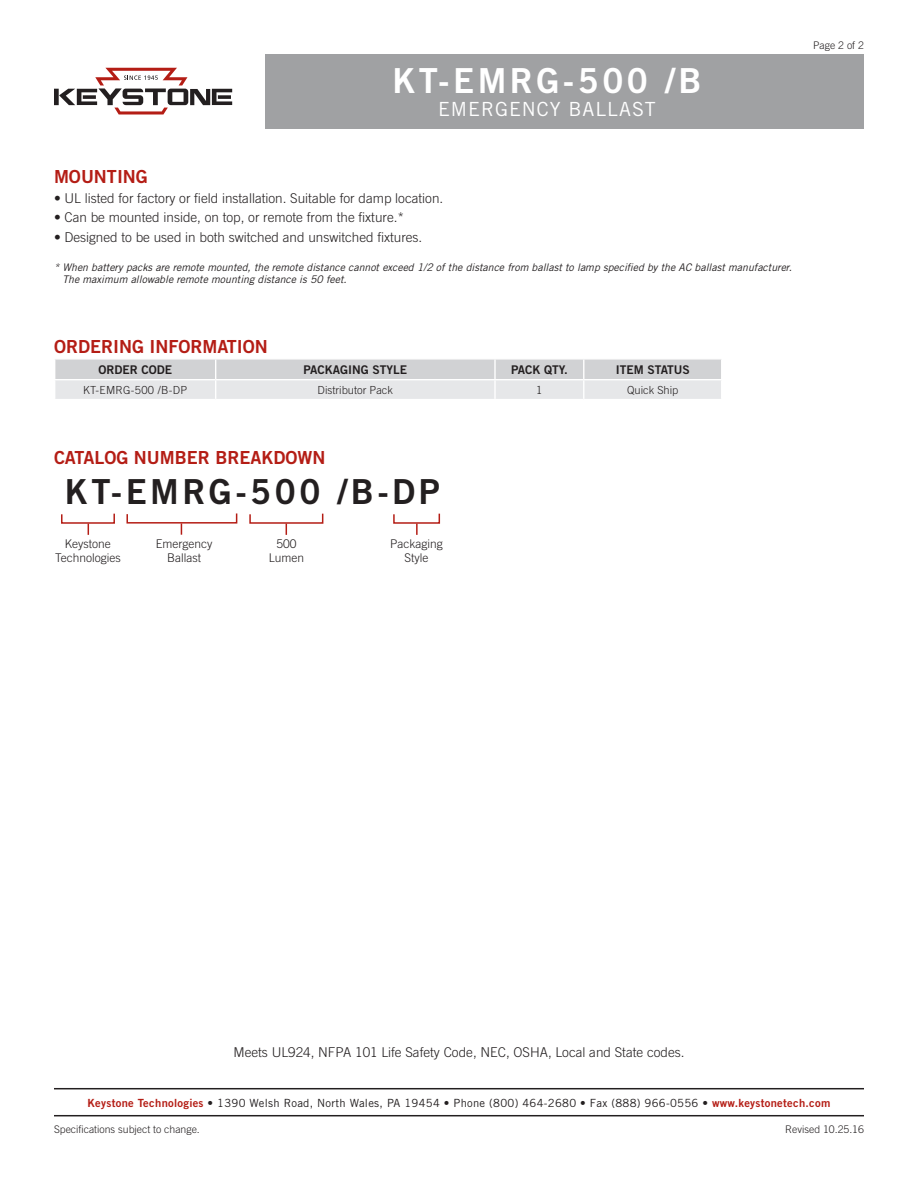
<style>
.page{position:relative;width:918px;height:1188px;background:#fff}
.page>*{position:absolute;margin:0;border:0;box-sizing:border-box;transform-origin:0 0}
.t1{font:34.5px "Trade Gothic Bold Two";letter-spacing:.1em;color:#231f20}
.t2{font:34.5px "Trade Gothic Bold Two";letter-spacing:.1em;color:#fff}
.t3{font:19.5px "Trade Gothic";letter-spacing:.05em;color:#fff}
.t4{font:18px "Trade Gothic Bold Two";color:#b41d15}
.t5{font:300 13.5px "Trade Gothic";color:#231f20}
.t6{font:300 12px/14.4px "Trade Gothic";color:#231f20;text-align:center}
.t7{font:12px "Trade Gothic Bold Two";color:#231f20}
.t8{font:11.25px "Trade Gothic";letter-spacing:.025em;color:#231f20}
.t9{font:300 11.1px "Trade Gothic";color:#231f20}
.t10{font:300 11.1px "Trade Gothic";letter-spacing:.025em;color:#231f20}
.t11{font:italic 10.5px/12.6px "Trade Gothic";color:#231f20}
.t12{font:300 10.5px "Trade Gothic";color:#231f20}
.s1{font-family:"Trade Gothic Bold Two";color:#b41d15}
.s2{font-family:"Trade Gothic Bold Two"}
</style>
<div class="page">
<svg style="left:55px;top:359px;width:666px;height:40px;background:#dddee0"></svg>
<svg style="left:61px;top:513px;width:54px;height:22px"></svg>
<svg style="left:249px;top:513px;width:75px;height:22px"></svg>
<svg style="left:126px;top:513px;width:112px;height:22px"></svg>
<svg style="left:393px;top:513px;width:48px;height:22px"></svg>
<div style="left:266px;top:54px;width:598px;height:74px;background:#a0a1a3"></div>
<svg style="left:54px;top:68px;width:178px;height:47px"></svg>
<hr style="left:54px;top:1115px;width:810px;height:1px;background:#231f20">
<hr style="left:54px;top:1088px;width:810px;height:1px;background:#231f20">
<p class="t2" style="left:392px;top:59px;width:311px">KT-EMRG-500 /B</p>
<p class="t3" style="left:438px;top:98px;width:219px">EMERGENCY BALLAST</p>
<p class="t4" style="left:54px;top:166px;width:95px">MOUNTING</p>
<p class="t5" style="left:54px;top:190px;width:391px">• UL listed for factory or field installation. Suitable for damp location.</p>
<p class="t5" style="left:54px;top:210px;width:352px">• Can be mounted inside, on top, or remote from the fixture.*</p>
<p class="t5" style="left:54px;top:229px;width:370px">• Designed to be used in both switched and unswitched fixtures.</p>
<p class="t11" style="left:62px;top:260px;width:731px;text-indent:-8px">* When battery packs are remote mounted, the remote distance cannot exceed 1/2 of the distance from ballast to lamp specified by the AC ballast manufacturer.<br>The maximum allowable remote mounting distance is 50 feet.</p>
<p class="t4" style="left:54px;top:335px;width:215px">ORDERING INFORMATION</p>
<p class="t7" style="left:98px;top:362px;width:75px">ORDER CODE</p>
<p class="t7" style="left:304px;top:362px;width:105px">PACKAGING STYLE</p>
<p class="t7" style="left:511px;top:362px;width:58px">PACK QTY.</p>
<p class="t7" style="left:616px;top:362px;width:75px">ITEM STATUS</p>
<p class="t10" style="left:83px;top:383px;width:106px">KT-EMRG-500 /B-DP</p>
<p class="t9" style="left:318px;top:383px;width:77px">Distributor Pack</p>
<p class="t9" style="left:536px;top:383px;width:8px">1</p>
<p class="t9" style="left:627px;top:383px;width:53px">Quick Ship</p>
<p class="t4" style="left:54px;top:446px;width:273px">CATALOG NUMBER BREAKDOWN</p>
<p class="t1" style="left:65px;top:471px;width:376px">KT-EMRG-500 /B-DP</p>
<p class="t6" style="left:55px;top:536px;width:67px">Keystone<br>Technologies</p>
<p class="t6" style="left:276px;top:536px;width:22px">500</p>
<p class="t6" style="left:156px;top:536px;width:58px">Emergency</p>
<p class="t6" style="left:167px;top:550px;width:35px">Ballast</p>
<p class="t6" style="left:390px;top:536px;width:54px">Packaging</p>
<p class="t6" style="left:405px;top:551px;width:25px">Style</p>
<p class="t6" style="left:269px;top:551px;width:37px">Lumen</p>
<p class="t12" style="left:813px;top:39px;width:52px">Page 2 of 2</p>
<p class="t5" style="left:233px;top:1044px;width:453px">Meets UL924, NFPA 101 Life Safety Code, NEC, OSHA, Local and State codes.</p>
<p class="t8" style="left:87px;top:1096px;width:745px"><span class="s1">Keystone Technologies</span> <span class="s2">•</span> 1390 Welsh Road, North Wales, PA 19454 <span class="s2">•</span> Phone (800) 464-2680 <span class="s2">•</span> Fax (888) 966-0556 <span class="s2">•</span> <span class="s1">www.keystonetech.com</span></p>
<p class="t12" style="left:54px;top:1123px;width:147px">Specifications subject to change.</p>
<p class="t12" style="left:785px;top:1123px;width:80px">Revised 10.25.16</p>
</div>
